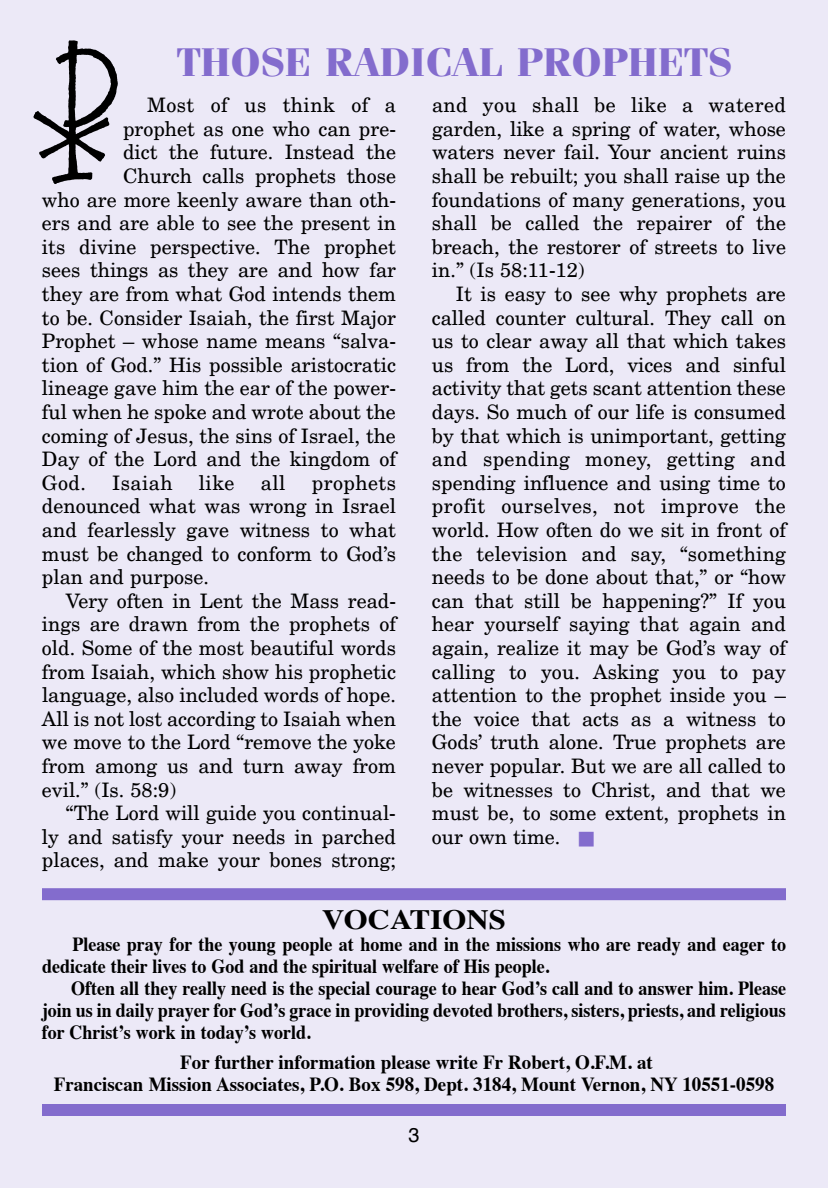
<style>
.page{position:relative;width:828px;height:1188px;background:#ece9f7}
.page>*{position:absolute;margin:0;border:0;box-sizing:border-box;transform-origin:0 0}
.t1{font:700 40px "Fenice";color:#836ccd;scale:1.05 1}
.t2{font:700 28px "Times";color:#000;scale:1.1 1}
.t3{font:20px/23.6px "New Century Schlbk";color:#000;text-align:justify}
.t4{font:700 20px/22px "Times";color:#000;scale:.9 1}
.t5{font:700 20px/22px "Times";color:#000;text-align:center;scale:.95 1}
.t6{font:20px "New Century Schlbk";letter-spacing:.02em;color:#000}
.t7{font:20px "Helvetica";color:#000}
.s1{color:#836ccd}
</style>
<div class="page">
<div style="left:42px;top:888px;width:744px;height:12px;background:#836ccd"></div>
<div style="left:42px;top:1104px;width:744px;height:12px;background:#836ccd"></div>
<img style="left:33px;top:40px;width:85px;height:144px">
<h1 class="t1" style="left:177px;top:48px;width:531px">THOSE RADICAL PROPHETS</h1>
<p class="t3" style="left:432px;top:94px;width:356px">and you shall be like a watered garden, like a spring of water, whose waters never fail. Your ancient ruins shall be rebuilt; you shall raise up the foundations of many generations, you shall be called the repairer of the breach, the restorer of streets to live in.” (Is 58:11-12)</p>
<p class="t3" style="left:432px;top:283px;width:356px;text-indent:24px">It is easy to see why prophets are called counter cultural. They call on us to clear away all that which takes us from the Lord, vices and sinful activity that gets scant attention these days. So much of our life is consumed by that which is unimportant, getting and spending money, getting and spending influence and using time to profit ourselves, not improve the world. How often do we sit in front of the television and say, “something needs to be done about that,” or “how can that still be happening?” If you hear yourself saying that again and again, realize it may be God’s way of calling to you. Asking you to pay attention to the prophet inside you – the voice that acts as a witness to Gods’ truth alone. True prophets are never popular. But we are all called to be witnesses to Christ, and that we must be, to some extent, prophets in our own time. <span class="s1">■</span></p>
<p class="t6" style="left:147px;top:95px;width:250px">Most of us think of a</p>
<p class="t3" style="left:123px;top:118px;width:274px">prophet as one who can pre-</p>
<p class="t3" style="left:123px;top:141px;width:274px">dict the future. Instead the</p>
<p class="t3" style="left:123px;top:165px;width:274px">Church calls prophets those</p>
<p class="t3" style="left:42px;top:188px;width:356px">who are more keenly aware than oth-</p>
<p class="t3" style="left:42px;top:212px;width:356px">ers and are able to see the present in</p>
<p class="t3" style="left:42px;top:236px;width:355px">its divine perspective. The prophet</p>
<p class="t3" style="left:42px;top:259px;width:356px">sees things as they are and how far</p>
<p class="t3" style="left:42px;top:283px;width:356px">they are from what God intends them</p>
<p class="t3" style="left:42px;top:306px;width:356px">to be. Consider Isaiah, the first Major</p>
<p class="t3" style="left:42px;top:330px;width:356px">Prophet – whose name means “salva-</p>
<p class="t3" style="left:42px;top:354px;width:356px">tion of God.” His possible aristocratic</p>
<p class="t3" style="left:42px;top:377px;width:356px">lineage gave him the ear of the power-</p>
<p class="t3" style="left:42px;top:401px;width:355px">ful when he spoke and wrote about the</p>
<p class="t3" style="left:42px;top:424px;width:355px">coming of Jesus, the sins of Israel, the</p>
<p class="t3" style="left:42px;top:448px;width:356px">Day of the Lord and the kingdom of</p>
<p class="t3" style="left:42px;top:472px;width:45px">God.</p>
<p class="t3" style="left:112px;top:472px;width:62px">Isaiah</p>
<p class="t3" style="left:199px;top:472px;width:37px">like</p>
<p class="t3" style="left:261px;top:472px;width:26px">all</p>
<p class="t3" style="left:42px;top:472px;width:356px;text-indent:270px">prophets denounced what was wrong in Israel and fearlessly gave witness to what must be changed to conform to God’s plan and purpose.</p>
<p class="t3" style="left:42px;top:590px;width:356px;text-indent:24px">Very often in Lent the Mass read&shy;ings are drawn from the prophets of old. Some of the most beautiful words from Isaiah, which show his prophetic language, also included words of hope.<br>All is not lost according to Isaiah when we move to the Lord “remove the yoke from among us and turn away from evil.” (Is. 58:9)</p>
<p class="t3" style="left:42px;top:802px;width:356px;text-indent:24px">“The Lord will guide you continual&shy;ly and satisfy your needs in parched places, and make your bones strong;</p>
<h2 class="t2" style="left:322px;top:908px;width:168px">VOCATIONS</h2>
<p class="t4" style="left:42px;top:935px;width:828px;text-indent:30px">Please pray for the young people at home and in the missions who are ready and eager to dedicate their lives to God and the spiritual welfare of His people.</p>
<p class="t4" style="left:42px;top:979px;width:828px;text-align:justify;text-indent:29px">Often all they really need is the special courage to hear God’s call and to answer him. Please join us in daily prayer for God’s grace in providing devoted brothers, sisters, priests, and religious for Christ’s work in today’s world.</p>
<p class="t5" style="left:54px;top:1053px;width:760px">For further information please write Fr Robert, O.F.M. at<br>Franciscan Mission Associates, P.O. Box 598, Dept. 3184, Mount Vernon, NY 10551-0598</p>
<p class="t7" style="left:408px;top:1127px;width:13px">3</p>
</div>
